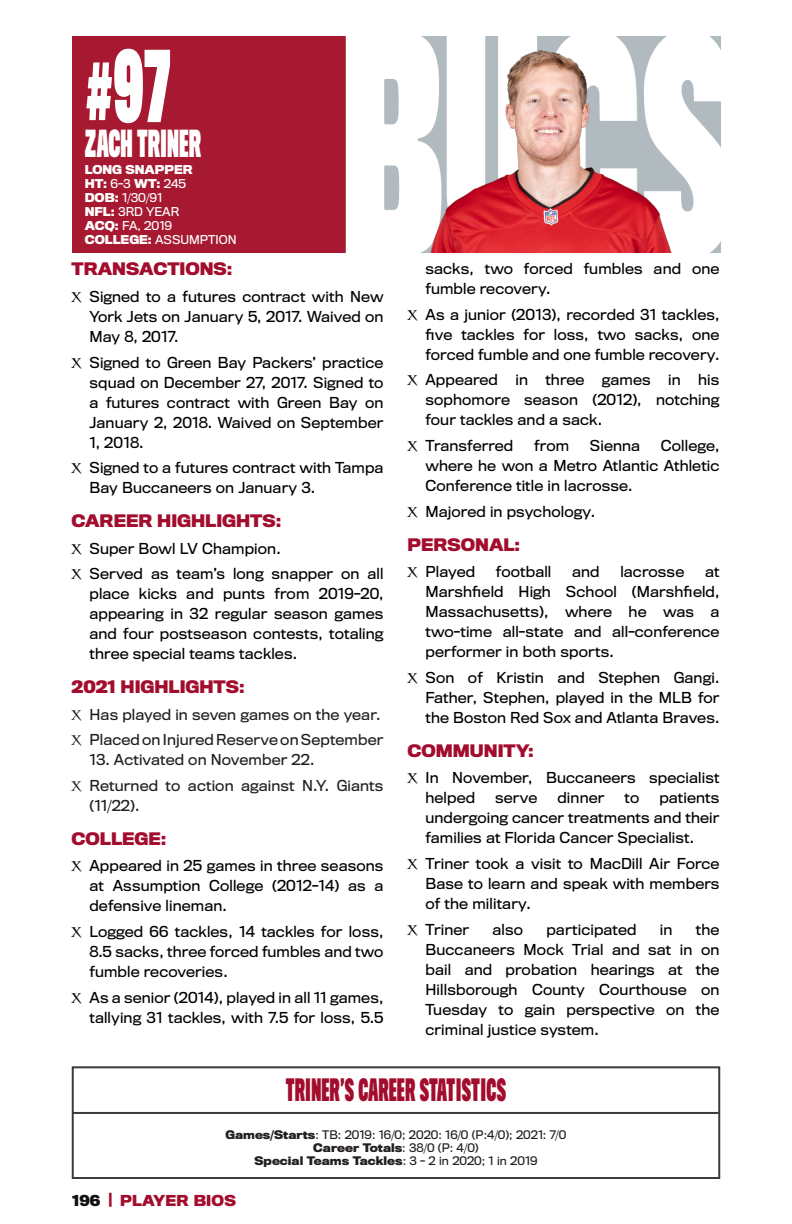
<style>
.page{position:relative;width:792px;height:1224px;background:#fff}
.page>*{position:absolute;margin:0;border:0;box-sizing:border-box;transform-origin:0 0}
.Veteran_Player_Numbe{font:800 76.8px "TB Vibrance";color:#fff;scale:1.05 1}
.Veteran_Player_Name{font:800 29px "TB Vibrance";color:#fff}
.t1{font:800 24px "TB Vibrance";letter-spacing:.01em;color:#a30d2d}
.Player_headers{font:700 16px "Titling Gothic FB";color:#a30d2d}
.t2{font:14px/20px "Titling Gothic FB";letter-spacing:.01em;color:#000;text-align:justify}
.t3{font:14px/20px "Titling Gothic FB";letter-spacing:.01em;color:#231f20}
.t4{font:700 14px "Titling Gothic FB";letter-spacing:.01em;color:#a30d2d}
.Veteran_Vitals{font:11.4px "Titling Gothic FB";color:#fff}
.Veteran_Vitals-2{font:700 11.4px "Titling Gothic FB";color:#fff}
.t5{font:700 11px "Titling Gothic FB";color:#231f20}
.t6{font:11px "Titling Gothic FB";color:#231f20}
.s1{font-weight:400}
.s2{font-weight:700}
.s3{font-family:"Charlemagne Std";font-weight:700}
.s4{color:#101112}
</style>
<div class="page">
<img style="left:72px;top:36px;width:648px;height:216px">
<img style="left:376px;top:36px;width:325px;height:216px">
<div style="left:72px;top:1066px;width:648px;height:113px;border:2px solid #3e3a37"></div>
<hr style="left:72px;top:1112px;width:647px;height:2px;background:#3e3a37">
<p class="Veteran_Player_Numbe" style="left:85px;top:34px;width:84px">#97</p>
<p class="Veteran_Player_Name" style="left:85px;top:123px;width:118px">ZACH TRINER</p>
<p class="Veteran_Vitals-2" style="left:85px;top:162px;width:109px">LONG SNAPPER</p>
<p class="Veteran_Vitals-2" style="left:85px;top:176px;width:103px">HT: <span class="s1">6-3</span> WT: <span class="s1">245</span></p>
<p class="Veteran_Vitals" style="left:85px;top:190px;width:79px"><span class="s2">DOB:</span> 1/30/91</p>
<p class="Veteran_Vitals" style="left:85px;top:204px;width:96px"><span class="s2">NFL:</span> 3RD YEAR</p>
<p class="Veteran_Vitals" style="left:85px;top:218px;width:89px"><span class="s2">ACQ:</span> FA, 2019</p>
<p class="Veteran_Vitals" style="left:85px;top:232px;width:153px"><span class="s2">COLLEGE:</span> ASSUMPTION</p>
<p class="Player_headers" style="left:72px;top:259px;width:163px">TRANSACTIONS:</p>
<p class="t2" style="left:90px;top:286px;width:296px;text-indent:-18px"><span class="s3">X</span> Signed to a futures contract with New York Jets on January 5, 2017. Waived on May 8, 2017.</p>
<p class="t2" style="left:90px;top:352px;width:296px;text-indent:-18px"><span class="s3">X</span> Signed to Green Bay Packers’ practice squad on December 27, 2017. Signed to a futures contract with Green Bay on January 2, 2018. Waived on September 1, 2018.</p>
<p class="t2" style="left:90px;top:458px;width:296px;text-indent:-18px"><span class="s3">X</span> Signed to a futures contract with Tampa<br>Bay Buccaneers on January 3.</p>
<p class="Player_headers" style="left:72px;top:511px;width:212px">CAREER HIGHLIGHTS:</p>
<p class="t2" style="left:72px;top:538px;width:211px"><span class="s3">X</span> Super Bowl LV Champion.</p>
<p class="t2" style="left:90px;top:564px;width:296px;text-indent:-18px"><span class="s3">X</span> Served as team’s long snapper on all place kicks and punts from 2019-20, appearing in 32 regular season games and four postseason contests, totaling three special teams tackles.</p>
<p class="Player_headers" style="left:72px;top:677px;width:175px">2021 HIGHLIGHTS:</p>
<p class="t3" style="left:72px;top:704px;width:311px"><span class="s3">X</span> Has played in seven games on the year.</p>
<p class="t3" style="left:72px;top:730px;width:313px"><span class="s3">X</span> Placed on Injured Reserve on September</p>
<p class="t3" style="left:90px;top:750px;width:226px">13. Activated on November 22.</p>
<p class="t3" style="left:90px;top:776px;width:296px;text-indent:-18px"><span class="s3">X</span> Returned to action against N.Y. Giants (11/22).</p>
<p class="Player_headers" style="left:72px;top:829px;width:96px">COLLEGE:</p>
<p class="t2" style="left:90px;top:856px;width:296px;text-indent:-18px"><span class="s3">X</span> Appeared in 25 games in three seasons at Assumption College (2012-14) as a defensive lineman.</p>
<p class="t2" style="left:90px;top:922px;width:296px;text-indent:-18px"><span class="s3">X</span> Logged 66 tackles, 14 tackles for loss, 8.5 sacks, three forced fumbles and two fumble recoveries.</p>
<p class="t2" style="left:72px;top:987px;width:313px;text-align:right"><span class="s3">X</span> As a senior (2014), played in all 11 games, tallying 31 tackles, with 7.5 for loss, 5.5</p>
<p class="t2" style="left:426px;top:258px;width:296px">sacks, two forced fumbles and one fumble recovery.</p>
<p class="t2" style="left:426px;top:304px;width:296px;text-indent:-18px"><span class="s3">X</span> As a junior (2013), recorded 31 tackles, five tackles for loss, two sacks, one forced fumble and one fumble recovery.</p>
<p class="t2" style="left:426px;top:370px;width:296px;text-indent:-18px"><span class="s3">X</span> Appeared in three games in his sophomore season (2012), notching four tackles and a sack.</p>
<p class="t2" style="left:408px;top:436px;width:107px"><span class="s3">X</span> Transferred</p>
<p class="t2" style="left:534px;top:436px;width:37px">from</p>
<p class="t2" style="left:590px;top:436px;width:52px">Sienna</p>
<p class="t2" style="left:426px;top:436px;width:296px;text-indent:235px">College, where he won a Metro Atlantic Athletic Conference title in lacrosse.</p>
<p class="t2" style="left:408px;top:501px;width:189px"><span class="s3">X</span> Majored in psychology.</p>
<p class="Player_headers" style="left:408px;top:534px;width:114px">PERSONAL:</p>
<p class="t2" style="left:408px;top:562px;width:69px"><span class="s3">X</span> Played</p>
<p class="t2" style="left:496px;top:562px;width:57px">football</p>
<p class="t2" style="left:572px;top:562px;width:29px">and</p>
<p class="t2" style="left:620px;top:562px;width:65px">lacrosse</p>
<p class="t2" style="left:426px;top:562px;width:296px;text-indent:280px">at Marshfield High School (Marshfield, Massachusetts), where he was a two-time all-state and all-conference performer in both sports.</p>
<p class="t2" style="left:426px;top:667px;width:296px;text-indent:-18px"><span class="s3">X</span> Son of Kristin and Stephen Gangi.<br>Father, Stephen, played in the MLB for the Boston Red Sox and Atlanta Braves.</p>
<p class="Player_headers" style="left:408px;top:740px;width:128px">COMMUNITY:</p>
<p class="t2" style="left:426px;top:768px;width:296px;text-indent:-18px"><span class="s3">X</span> In November, Buccaneers specialist helped</p>
<p class="t2" style="left:495px;top:788px;width:44px">serve</p>
<p class="t2" style="left:557px;top:788px;width:48px">dinner</p>
<p class="t2" style="left:625px;top:788px;width:16px">to</p>
<p class="t2" style="left:426px;top:788px;width:296px;text-indent:234px">patients undergoing cancer treatments and their families at Florida Cancer Specialist.</p>
<p class="t2" style="left:426px;top:853px;width:296px;text-indent:-18px"><span class="s3">X</span> Triner took a visit to MacDill Air Force Base to learn and speak with members of the military.</p>
<p class="t2" style="left:408px;top:919px;width:63px"><span class="s3">X</span> Triner</p>
<p class="t2" style="left:493px;top:919px;width:32px">also</p>
<p class="t2" style="left:546px;top:919px;width:92px">participated</p>
<p class="t2" style="left:660px;top:919px;width:14px">in</p>
<p class="t2" style="left:426px;top:919px;width:296px;text-indent:270px">the Buccaneers Mock Trial and sat in on bail and probation hearings at the Hillsborough County Courthouse on Tuesday to gain perspective on the criminal justice system.</p>
<p class="t1" style="left:286px;top:1074px;width:222px">TRINER’S CAREER STATISTICS</p>
<p class="t6" style="left:226px;top:1128px;width:342px"><span class="s2">Games/Starts</span>: TB: 2019: 16/0; 2020: 16/0 (P:4/0); 2021: 7/0</p>
<p class="t5" style="left:313px;top:1141px;width:167px">Career Totals<span class="s1">: 38/0 (P: 4/0)</span></p>
<p class="t5" style="left:254px;top:1154px;width:285px">Special Teams Tackles<span class="s1">: 3 - 2 in 2020; 1 in 2019</span></p>
<p class="t4" style="left:72px;top:1191px;width:165px"><span class="s4">196</span> | PLAYER BIOS</p>
</div>
